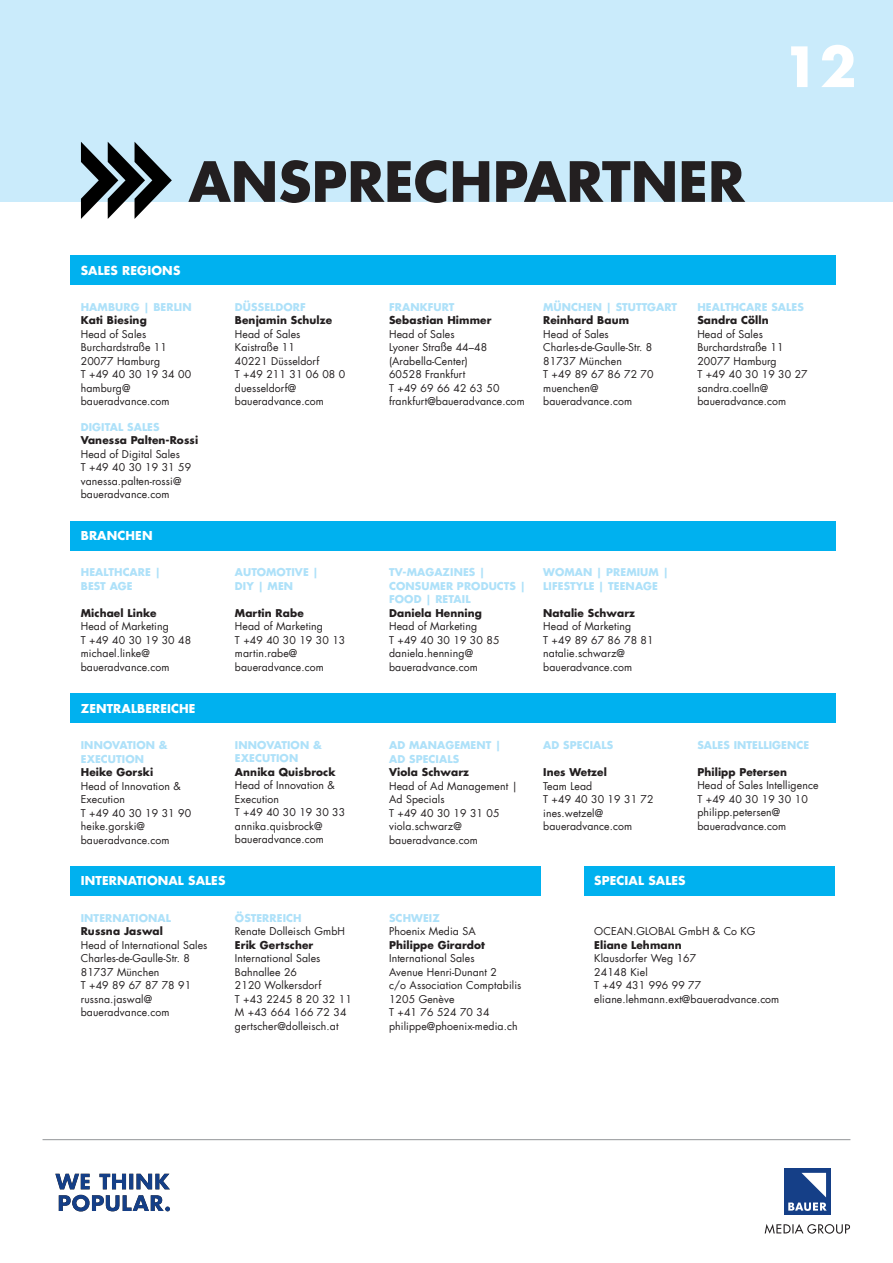
<style>
.page{position:relative;width:893px;height:1263px;background:#fff}
.page>*{position:absolute;margin:0;border:0;box-sizing:border-box;transform-origin:0 0}
.t1{font:700 54px "Futura Com";color:#231f20}
.t2{font:700 54px "Futura Com";color:#fff}
.t3{font:700 12px "Futura Com";letter-spacing:.01em;color:#fff}
.t4{font:10.5px/13.5px "Futura Com";letter-spacing:.01em;color:#231f20}
.t5{font:700 10.5px/13.5px "Futura Com";letter-spacing:.01em;color:#aee1f9}
.t6{font:700 10.5px "Futura Com";letter-spacing:.01em;color:#231f20}
</style>
<div class="page">
<svg style="left:765px;top:1224px;width:85px;height:10px"></svg>
<div style="left:784px;top:1168px;width:46px;height:47px;background:#153f87"></div>
<svg style="left:788px;top:1173px;width:39px;height:38px"></svg>
<svg style="left:55px;top:1174px;width:115px;height:37px"></svg>
<hr style="left:43px;top:1139px;width:807px;height:1px;background:#939598">
<div style="left:70px;top:521px;width:766px;height:30px;background:#00b1ef"></div>
<div style="left:70px;top:693px;width:766px;height:30px;background:#00b1ef"></div>
<div style="left:70px;top:255px;width:766px;height:30px;background:#00b1ef"></div>
<div style="left:70px;top:866px;width:471px;height:30px;background:#00b1ef"></div>
<div style="left:584px;top:866px;width:250px;height:30px;background:#00b1ef"></div>
<div style="left:0;top:0;width:893px;height:202px;background:#caebfb"></div>
<svg style="left:81px;top:142px;width:91px;height:77px"></svg>
<h1 class="t1" style="left:189px;top:140px;width:558px">ANSPRECHPARTNER</h1>
<h1 class="t2" style="left:782px;top:25px;width:76px">12</h1>
<p class="t3" style="left:81px;top:261px;width:101px">SALES REGIONS</p>
<p class="t5" style="left:81px;top:300px;width:112px">HAMBURG | BERLIN</p>
<p class="t6" style="left:81px;top:312px;width:68px">Kati Biesing</p>
<p class="t4" style="left:81px;top:327px;width:112px">Head of Sales<br>Burchardstraße 11<br>20077 Hamburg<br>T +49 40 30 19 34 00 hamburg@ baueradvance.com</p>
<p class="t5" style="left:81px;top:420px;width:80px">DIGITAL SALES</p>
<p class="t6" style="left:81px;top:432px;width:119px">Vanessa Palten-Rossi</p>
<p class="t4" style="left:81px;top:447px;width:112px">Head of Digital Sales<br>T +49 40 30 19 31 59 vanessa.palten-rossi@ baueradvance.com</p>
<p class="t3" style="left:81px;top:526px;width:73px">BRANCHEN</p>
<p class="t5" style="left:81px;top:565px;width:82px">HEALTHCARE |<br>BEST AGE</p>
<p class="t6" style="left:81px;top:605px;width:77px">Michael Linke</p>
<p class="t4" style="left:81px;top:620px;width:112px">Head of Marketing<br>T +49 40 30 19 30 48 michael.linke@ baueradvance.com</p>
<p class="t3" style="left:81px;top:699px;width:116px">ZENTRALBEREICHE</p>
<p class="t5" style="left:81px;top:738px;width:89px">INNOVATION &amp;<br>EXECUTION</p>
<p class="t6" style="left:81px;top:764px;width:74px">Heike Gorski</p>
<p class="t4" style="left:81px;top:779px;width:112px">Head of Innovation &amp;<br>Execution<br>T +49 40 30 19 31 90 heike.gorski@ baueradvance.com</p>
<p class="t5" style="left:235px;top:300px;width:72px">DÜSSELDORF</p>
<p class="t6" style="left:235px;top:312px;width:99px">Benjamin Schulze</p>
<p class="t4" style="left:235px;top:327px;width:112px">Head of Sales<br>Kaistraße 11<br>40221 Düsseldorf<br>T +49 211 31 06 08 0 duesseldorf@ baueradvance.com</p>
<p class="t5" style="left:235px;top:565px;width:85px">AUTOMOTIVE |<br>DIY | MEN</p>
<p class="t6" style="left:235px;top:605px;width:70px">Martin Rabe</p>
<p class="t4" style="left:235px;top:620px;width:112px">Head of Marketing<br>T +49 40 30 19 30 13 martin.rabe@ baueradvance.com</p>
<p class="t5" style="left:235px;top:738px;width:89px">INNOVATION &amp;<br>EXECUTION</p>
<p class="t6" style="left:235px;top:764px;width:102px">Annika Quisbrock</p>
<p class="t4" style="left:235px;top:779px;width:112px">Head of Innovation &amp;<br>Execution<br>T +49 40 30 19 30 33 annika.quisbrock@ baueradvance.com</p>
<p class="t5" style="left:389px;top:300px;width:67px">FRANKFURT</p>
<p class="t6" style="left:389px;top:312px;width:104px">Sebastian Himmer</p>
<p class="t4" style="left:389px;top:327px;width:137px">Head of Sales<br>Lyoner Straße 44–48 (Arabella-Center)<br>60528 Frankfurt<br>T +49 69 66 42 63 50 frankfurt@baueradvance.com</p>
<p class="t5" style="left:543px;top:300px;width:135px">MÜNCHEN | STUTTGART</p>
<p class="t6" style="left:543px;top:312px;width:87px">Reinhard Baum</p>
<p class="t4" style="left:543px;top:327px;width:112px">Head of Sales<br>Charles-de-Gaulle-Str. 8<br>81737 München<br>T +49 89 67 86 72 70 muenchen@ baueradvance.com</p>
<p class="t5" style="left:697px;top:300px;width:108px">HEALTHCARE SALES</p>
<p class="t6" style="left:697px;top:312px;width:73px">Sandra Cölln</p>
<p class="t4" style="left:697px;top:327px;width:112px">Head of Sales<br>Burchardstraße 11<br>20077 Hamburg<br>T +49 40 30 19 30 27 sandra.coelln@ baueradvance.com</p>
<p class="t5" style="left:389px;top:565px;width:138px">TV-MAGAZINES |<br>CONSUMER PRODUCTS |<br>FOOD | RETAIL</p>
<p class="t6" style="left:389px;top:605px;width:94px">Daniela Henning</p>
<p class="t4" style="left:389px;top:620px;width:112px">Head of Marketing<br>T +49 40 30 19 30 85 daniela.henning@ baueradvance.com</p>
<p class="t5" style="left:543px;top:565px;width:127px">WOMAN | PREMIUM |<br>LIFESTYLE | TEENAGE</p>
<p class="t6" style="left:543px;top:605px;width:93px">Natalie Schwarz</p>
<p class="t4" style="left:543px;top:620px;width:112px">Head of Marketing<br>T +49 89 67 86 78 81 natalie.schwarz@ baueradvance.com</p>
<p class="t5" style="left:389px;top:738px;width:114px">AD MANAGEMENT |<br>AD SPECIALS</p>
<p class="t6" style="left:389px;top:764px;width:82px">Viola Schwarz</p>
<p class="t4" style="left:389px;top:779px;width:130px">Head of Ad Management |<br>Ad Specials<br>T +49 40 30 19 31 05 viola.schwarz@ baueradvance.com</p>
<p class="t5" style="left:543px;top:738px;width:72px">AD SPECIALS</p>
<p class="t6" style="left:543px;top:764px;width:65px">Ines Wetzel</p>
<p class="t4" style="left:543px;top:779px;width:112px">Team Lead<br>T +49 40 30 19 31 72 ines.wetzel@ baueradvance.com</p>
<p class="t5" style="left:697px;top:738px;width:113px">SALES INTELLIGENCE</p>
<p class="t6" style="left:697px;top:764px;width:91px">Philipp Petersen</p>
<p class="t4" style="left:697px;top:779px;width:123px">Head of Sales Intelligence<br>T +49 40 30 19 30 10 philipp.petersen@ baueradvance.com</p>
<p class="t3" style="left:81px;top:872px;width:146px">INTERNATIONAL SALES</p>
<p class="t3" style="left:594px;top:872px;width:93px">SPECIAL SALES</p>
<p class="t5" style="left:81px;top:910px;width:92px">INTERNATIONAL</p>
<p class="t6" style="left:81px;top:923px;width:84px">Russna Jaswal</p>
<p class="t4" style="left:81px;top:938px;width:128px">Head of International Sales<br>Charles-de-Gaulle-Str. 8<br>81737 München<br>T +49 89 67 87 78 91 russna.jaswal@ baueradvance.com</p>
<p class="t5" style="left:235px;top:910px;width:68px">ÖSTERREICH</p>
<p class="t4" style="left:235px;top:924px;width:112px">Renate Dolleisch GmbH</p>
<p class="t6" style="left:235px;top:936px;width:80px">Erik Gertscher</p>
<p class="t4" style="left:235px;top:951px;width:118px">International Sales<br>Bahnallee 26<br>2120 Wolkersdorf<br>T +43 2245 8 20 32 11<br>M +43 664 166 72 34 gertscher@dolleisch.at</p>
<p class="t5" style="left:389px;top:910px;width:52px">SCHWEIZ</p>
<p class="t4" style="left:389px;top:924px;width:88px">Phoenix Media SA</p>
<p class="t6" style="left:389px;top:936px;width:97px">Philippe Girardot</p>
<p class="t4" style="left:389px;top:951px;width:134px">International Sales<br>Avenue Henri-Dunant 2<br>c/o Association Comptabilis<br>1205 Genève<br>T +41 76 524 70 34 philippe@phoenix-media.ch</p>
<p class="t4" style="left:594px;top:924px;width:163px">OCEAN.GLOBAL GmbH &amp; Co KG</p>
<p class="t6" style="left:594px;top:936px;width:89px">Eliane Lehmann</p>
<p class="t4" style="left:594px;top:951px;width:187px">Klausdorfer Weg 167<br>24148 Kiel<br>T +49 431 996 99 77 eliane.lehmann.ext@baueradvance.com</p>
</div>
